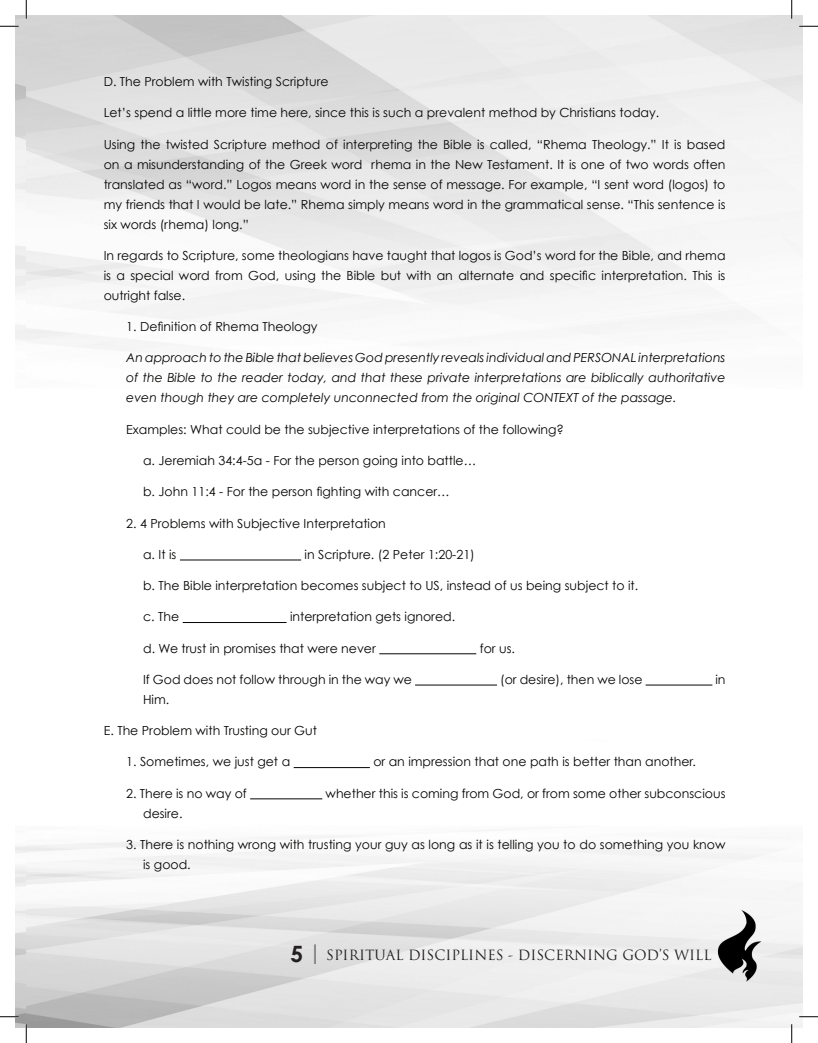
<style>
.page{position:relative;width:818px;height:1043px;background:#fff}
.page>*{position:absolute;margin:0;border:0;box-sizing:border-box;transform-origin:0 0}
.t1{font:13.75px "Trajan Pro";color:#231f20}
.Bullet_Points{font:12.5px/20px "Century Gothic";color:#040503;text-align:justify}
.Bullet_Points-2{font:italic 12.5px/20px "Century Gothic";color:#040503;text-align:justify}
.s1{font-family:"Century Gothic";font-weight:700;font-size:22.5px}
.s2{font-family:"Century Gothic";font-weight:700;font-size:21.25px;color:#757679}
</style>
<div class="page">
<img style="left:15px;top:15px;width:787px;height:1012px">
<hr style="left:180px;top:559px;width:121px;height:1px;background:#040503">
<hr style="left:183px;top:622px;width:103px;height:1px;background:#040503">
<hr style="left:379px;top:653px;width:97px;height:1px;background:#040503">
<hr style="left:415px;top:684px;width:82px;height:1px;background:#040503">
<hr style="left:645px;top:684px;width:67px;height:1px;background:#040503">
<hr style="left:294px;top:767px;width:76px;height:1px;background:#040503">
<hr style="left:250px;top:798px;width:72px;height:1px;background:#040503">
<svg style="left:0;top:25px;width:19px;height:2px"></svg>
<svg style="left:799px;top:25px;width:19px;height:2px"></svg>
<svg style="left:0;top:1015px;width:19px;height:2px"></svg>
<svg style="left:799px;top:1015px;width:19px;height:2px"></svg>
<svg style="left:25px;top:0;width:2px;height:19px"></svg>
<svg style="left:25px;top:1024px;width:2px;height:18px"></svg>
<svg style="left:790px;top:0;width:2px;height:19px"></svg>
<svg style="left:790px;top:1024px;width:2px;height:18px"></svg>
<p class="Bullet_Points" style="left:104px;top:71px;width:226px">D. The Problem with Twisting Scripture</p>
<p class="Bullet_Points" style="left:104px;top:103px;width:557px">Let’s spend a little more time here, since this is such a prevalent method by Christians today.</p>
<p class="Bullet_Points" style="left:104px;top:134px;width:623px">Using the twisted Scripture method of interpreting the Bible is called, “Rhema Theology.” It is based on a misunderstanding of the Greek word rhema in the New Testament. It is one of two words often translated as “word.” Logos means word in the sense of message. For example, “I sent word (logos) to my friends that I would be late.” Rhema simply means word in the grammatical sense. “This sentence is six words (rhema) long.”</p>
<p class="Bullet_Points" style="left:104px;top:245px;width:623px">In regards to Scripture, some theologians have taught that logos is God’s word for the Bible, and rhema is a special word from God, using the Bible but with an alternate and specific interpretation. This is outright false.</p>
<p class="Bullet_Points" style="left:126px;top:316px;width:193px">1. Definition of Rhema Theology</p>
<p class="Bullet_Points-2" style="left:126px;top:348px;width:600px">An approach to the Bible that believes God presently reveals individual and PERSONAL interpretations of the Bible to the reader today, and that these private interpretations are biblically authoritative even though they are completely unconnected from the original CONTEXT of the passage.</p>
<p class="Bullet_Points" style="left:126px;top:419px;width:439px">Examples: What could be the subjective interpretations of the following?</p>
<p class="Bullet_Points" style="left:143px;top:450px;width:334px">a. Jeremiah 34:4-5a - For the person going into battle…</p>
<p class="Bullet_Points" style="left:143px;top:481px;width:308px">b. John 11:4 - For the person fighting with cancer…</p>
<p class="Bullet_Points" style="left:126px;top:513px;width:261px">2. 4 Problems with Subjective Interpretation</p>
<p class="Bullet_Points" style="left:143px;top:544px;width:35px">a. It is</p>
<p class="Bullet_Points" style="left:304px;top:544px;width:172px">in Scripture. (2 Peter 1:20-21)</p>
<p class="Bullet_Points" style="left:143px;top:575px;width:496px">b. The Bible interpretation becomes subject to US, instead of us being subject to it.</p>
<p class="Bullet_Points" style="left:143px;top:606px;width:38px">c. The</p>
<p class="Bullet_Points" style="left:290px;top:606px;width:167px">interpretation gets ignored.</p>
<p class="Bullet_Points" style="left:143px;top:638px;width:234px">d. We trust in promises that were never</p>
<p class="Bullet_Points" style="left:479px;top:638px;width:37px">for us.</p>
<p class="Bullet_Points" style="left:143px;top:669px;width:270px">If God does not follow through in the way we</p>
<p class="Bullet_Points" style="left:500px;top:669px;width:144px">(or desire), then we lose</p>
<p class="Bullet_Points" style="left:715px;top:669px;width:12px">in</p>
<p class="Bullet_Points" style="left:143px;top:689px;width:28px">Him.</p>
<p class="Bullet_Points" style="left:104px;top:720px;width:215px">E. The Problem with Trusting our Gut</p>
<p class="Bullet_Points" style="left:126px;top:751px;width:165px">1. Sometimes, we just get a</p>
<p class="Bullet_Points" style="left:373px;top:751px;width:324px">or an impression that one path is better than another.</p>
<p class="Bullet_Points" style="left:126px;top:783px;width:122px">2. There is no way of</p>
<p class="Bullet_Points" style="left:325px;top:783px;width:401px">whether this is coming from God, or from some other subconscious</p>
<p class="Bullet_Points" style="left:143px;top:803px;width:41px">desire.</p>
<p class="Bullet_Points" style="left:143px;top:834px;width:584px;text-indent:-17px">3. There is nothing wrong with trusting your guy as long as it is telling you to do something you know is good.</p>
<p class="t1" style="left:290px;top:946px;width:422px"><span class="s1">5</span> <span class="s2">|</span> SPIRITUAL DISCIPLINES - DISCERNING GOD’S WILL</p>
</div>
